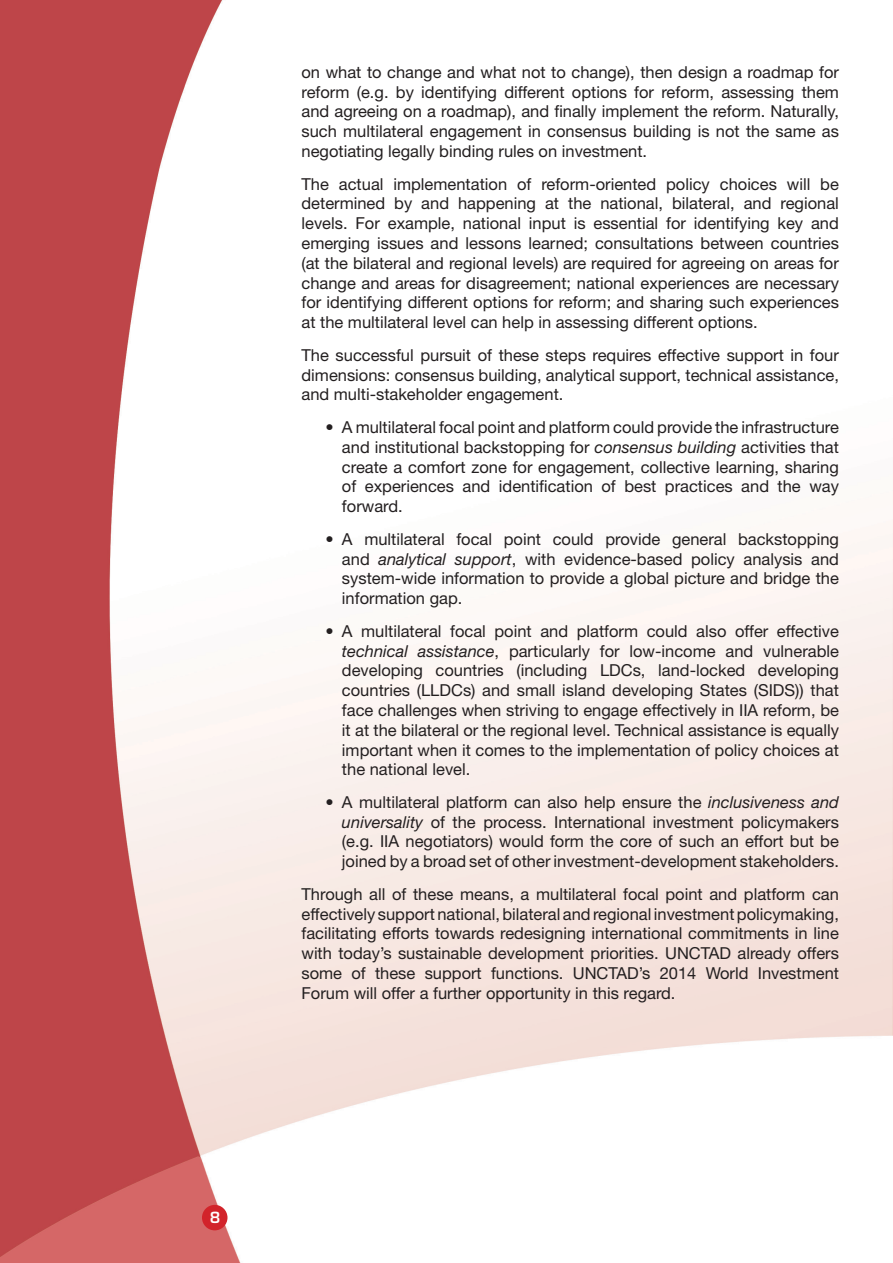
<style>
.page{position:relative;width:893px;height:1263px;background:#fff}
.page>*{position:absolute;margin:0;border:0;box-sizing:border-box;transform-origin:0 0}
.Body{font:16.5px/19.8px "Helvetica Neue LT Std";color:#231f20;text-align:justify}
.footnote{font:16.5px/19.8px "Helvetica Neue LT Std";color:#231f20;text-align:justify}
.t1{font:600 15px "Eurostile LT Std";color:#fff}
.s1{font-style:italic}
</style>
<div class="page">
<img style="left:0;top:0;width:892px;height:1263px">
<hr style="left:892px;top:0;width:1px;height:1263px;background:#6493b1">
<div style="left:202px;top:1205px;width:25px;height:25px;background:#d2232a;border-radius:50%"></div>
<p class="footnote" style="left:301px;top:62px;width:539px">on what to change and what not to change), then design a roadmap for reform (e.g. by identifying different options for reform, assessing them and agreeing on a roadmap), and finally implement the reform. Naturally, such multilateral engagement in consensus building is not the same as negotiating legally binding rules on investment.</p>
<p class="Body" style="left:301px;top:174px;width:539px">The actual implementation of reform-oriented policy choices will be determined by and happening at the national, bilateral, and regional levels. For example, national input is essential for identifying key and emerging issues and lessons learned; consultations between countries (at the bilateral and regional levels) are required for agreeing on areas for change and areas for disagreement; national experiences are necessary for identifying different options for reform; and sharing such experiences at the multilateral level can help in assessing different options.</p>
<p class="Body" style="left:301px;top:345px;width:539px">The successful pursuit of these steps requires effective support in four dimensions: consensus building, analytical support, technical assistance, and multi-stakeholder engagement.</p>
<p class="Body" style="left:342px;top:417px;width:498px;text-indent:-16px">• A multilateral focal point and platform could provide the infrastructure and institutional backstopping for <span class="s1">consensus building</span> activities that create a comfort zone for engagement, collective learning, sharing of experiences and identification of best practices and the way forward.</p>
<p class="Body" style="left:342px;top:529px;width:498px;text-indent:-16px">• A multilateral focal point could provide general backstopping and <span class="s1">analytical support</span>, with evidence-based policy analysis and system-wide information to provide a global picture and bridge the information gap.</p>
<p class="Body" style="left:342px;top:621px;width:498px;text-indent:-16px">• A multilateral focal point and platform could also offer effective <span class="s1">technical assistance</span>, particularly for low-income and vulnerable developing countries (including LDCs, land-locked developing countries (LLDCs) and small island developing States (SIDS)) that face challenges when striving to engage effectively in IIA reform, be it at the bilateral or the regional level. Technical assistance is equally important when it comes to the implementation of policy choices at the national level.</p>
<p class="Body" style="left:342px;top:792px;width:498px;text-indent:-16px">• A multilateral platform can also help ensure the <span class="s1">inclusiveness and universality</span> of the process. International investment policymakers (e.g. IIA negotiators) would form the core of such an effort but be joined by a broad set of other investment-development stakeholders.</p>
<p class="Body" style="left:301px;top:884px;width:539px">Through all of these means, a multilateral focal point and platform can effectively support national,bilateral andregional investmentpolicymaking, facilitating efforts towards redesigning international commitments in line with today’s sustainable development priorities. UNCTAD already offers some of these support functions. UNCTAD’s 2014 World Investment Forum will offer a further opportunity in this regard.</p>
<p class="t1" style="left:210px;top:1208px;width:12px">8</p>
</div>
